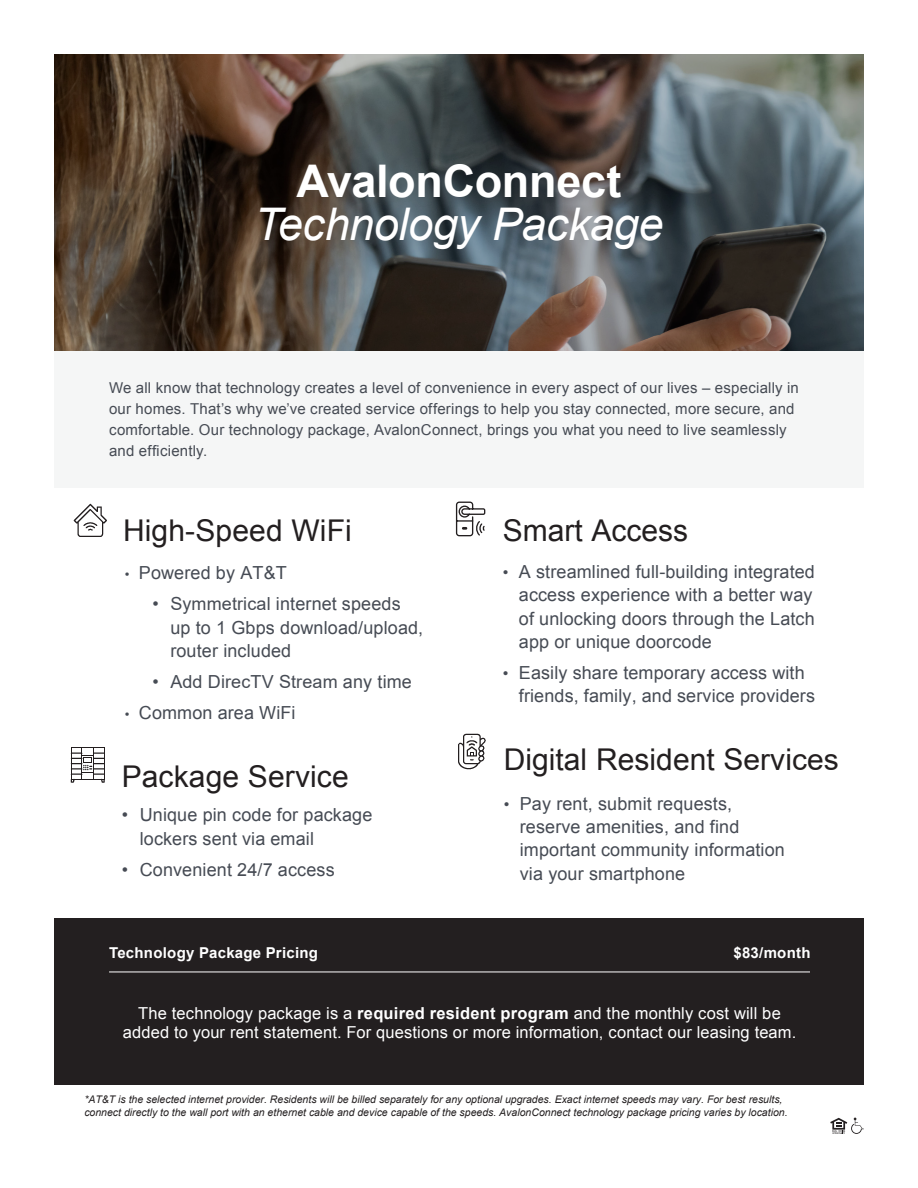
<style>
.page{position:relative;width:918px;height:1188px;background:#fff}
.page>*{position:absolute;margin:0;border:0;box-sizing:border-box;transform-origin:0 0}
.t1{font:italic 45px "Arial";letter-spacing:-.01em;color:#fff}
.t2{font:700 45px "Arial";letter-spacing:-.005em;color:#fff}
.t3{font:30px "Arial";color:#231f20}
.t4{font:18px/23.4px "Arial";letter-spacing:.005em;color:#464b54}
.t5{font:16.5px/19.5px "Arial";letter-spacing:.01em;color:#fff;text-align:center}
.t6{font:15px/21px "Arial";letter-spacing:.015em;color:#464b54}
.t7{font:700 15px "Arial";letter-spacing:.02em;color:#fff}
.t8{font:italic 10.5px/12.6px "Arial";color:#231f20}
.s1{font-size:13.5px}
.s2{font-size:16.2px}
.s3{font-weight:700}
</style>
<div class="page">
<div style="left:54px;top:351px;width:810px;height:136px;background:#f5f6f6"></div>
<svg style="left:54px;top:54px;width:810px;height:297px;background:#4c4743"></svg>
<div style="left:54px;top:918px;width:810px;height:166px;background:#231f20"></div>
<svg style="left:830px;top:1118px;width:34px;height:16px"></svg>
<svg style="left:455px;top:501px;width:31px;height:36px"></svg>
<hr style="left:109px;top:972px;width:701px;height:1px;background:#fff">
<img style="left:458px;top:733px;width:28px;height:37px">
<img style="left:70px;top:747px;width:35px;height:36px">
<img style="left:73px;top:503px;width:34px;height:34px">
<p class="t2" style="left:297px;top:152px;width:326px">AvalonConnect</p>
<p class="t1" style="left:254px;top:195px;width:411px">Technology Package</p>
<p class="t6" style="left:109px;top:377px;width:691px">We all know that technology creates a level of convenience in every aspect of our lives – especially in our homes. That’s why we’ve created service offerings to help you stay connected, more secure, and comfortable. Our technology package, AvalonConnect, brings you what you need to live seamlessly and efficiently.</p>
<p class="t3" style="left:123px;top:511px;width:230px">High-Speed WiFi</p>
<p class="t4" style="left:125px;top:562px;width:164px"><span class="s1">•</span> Powered by AT&amp;T</p>
<p class="t4" style="left:170px;top:592px;width:254px;text-indent:-18px">• Symmetrical internet speeds up to 1 Gbps download/upload, router included</p>
<p class="t4" style="left:152px;top:670px;width:261px">• Add DirecTV Stream any time</p>
<p class="t4" style="left:125px;top:701px;width:172px"><span class="s1">•</span> Common area WiFi</p>
<p class="t3" style="left:122px;top:756px;width:229px">Package Service</p>
<p class="t4" style="left:140px;top:804px;width:234px;text-indent:-18px">• Unique pin code for package lockers sent via email</p>
<p class="t4" style="left:122px;top:858px;width:214px">• Convenient 24/7 access</p>
<p class="t3" style="left:503px;top:511px;width:187px">Smart Access</p>
<p class="t4" style="left:519px;top:560px;width:298px;text-indent:-16px"><span class="s2">•</span> A streamlined full-building integrated access experience with a better way of unlocking doors through the Latch app or unique doorcode</p>
<p class="t4" style="left:519px;top:661px;width:298px;text-indent:-16px"><span class="s2">•</span> Easily share temporary access with friends, family, and service providers</p>
<p class="t3" style="left:504px;top:740px;width:337px">Digital Resident Services</p>
<p class="t4" style="left:520px;top:792px;width:267px;text-indent:-16px"><span class="s2">•</span> Pay rent, submit requests, reserve amenities, and find important community information via your smartphone</p>
<p class="t7" style="left:109px;top:943px;width:211px">Technology Package Pricing</p>
<p class="t7" style="left:733px;top:943px;width:79px">$83/month</p>
<p class="t5" style="left:123px;top:1003px;width:675px">The technology package is a <span class="s3">required resident program</span> and the monthly cost will be added to your rent statement. For questions or more information, contact our leasing team.</p>
<p class="t8" style="left:84px;top:1093px;width:705px">*AT&amp;T is the selected internet provider. Residents will be billed separately for any optional upgrades. Exact internet speeds may vary. For best results, connect directly to the wall port with an ethernet cable and device capable of the speeds. AvalonConnect technology package pricing varies by location.</p>
</div>
